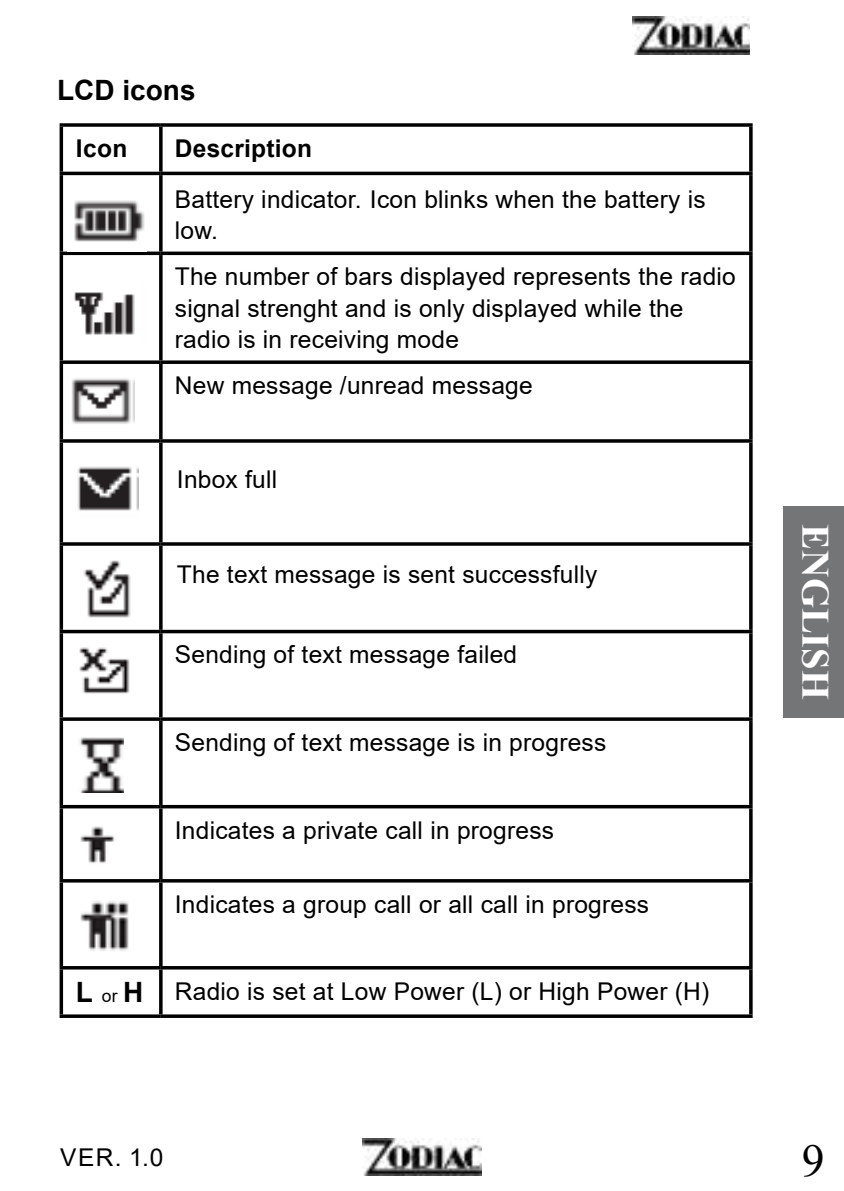
<style>
.page{position:relative;width:844px;height:1191px;background:#fff}
.page>*{position:absolute;margin:0;border:0;box-sizing:border-box;transform-origin:0 0}
.t1{font:45.5px "Times New Roman";color:#000}
.t2{font:700 38.5px "Times New Roman";color:#fff}
.t3{font:700 28px "Arial";color:#000}
.t4{font:24.5px/31.5px "Arial";letter-spacing:.01em;color:#000}
.t5{font:700 24.5px "Arial";letter-spacing:.01em;color:#000}
.s1{font-weight:700;font-size:28px}
</style>
<div class="page">
<div style="left:783px;top:506px;width:60px;height:212px;background:#737577"></div>
<img style="left:362px;top:1138px;width:119px;height:37px">
<img style="left:632px;top:17px;width:117px;height:38px">
<svg style="left:60px;top:123px;width:101px;height:4px"></svg>
<hr style="left:60px;top:127px;width:3px;height:45px;background:#000">
<svg style="left:161px;top:123px;width:591px;height:4px;background:#1f1f1f"></svg>
<hr style="left:159px;top:127px;width:3px;height:45px;background:#000">
<hr style="left:749px;top:127px;width:3px;height:45px;background:#000">
<hr style="left:60px;top:172px;width:101px;height:3px;background:#000">
<hr style="left:60px;top:175px;width:3px;height:76px;background:#000">
<hr style="left:161px;top:172px;width:591px;height:3px;background:#000">
<hr style="left:159px;top:175px;width:3px;height:76px;background:#000">
<hr style="left:749px;top:175px;width:3px;height:76px;background:#000">
<svg style="left:60px;top:251px;width:101px;height:4px"></svg>
<hr style="left:60px;top:255px;width:3px;height:105px;background:#000">
<svg style="left:161px;top:251px;width:591px;height:4px;background:#242424"></svg>
<hr style="left:159px;top:255px;width:3px;height:105px;background:#000">
<hr style="left:749px;top:255px;width:3px;height:105px;background:#000">
<svg style="left:60px;top:360px;width:101px;height:4px"></svg>
<hr style="left:60px;top:364px;width:3px;height:75px;background:#000">
<svg style="left:161px;top:360px;width:591px;height:4px;background:#1f1f1f"></svg>
<hr style="left:159px;top:364px;width:3px;height:75px;background:#000">
<hr style="left:749px;top:364px;width:3px;height:75px;background:#000">
<svg style="left:60px;top:439px;width:101px;height:4px"></svg>
<hr style="left:60px;top:443px;width:3px;height:99px;background:#000">
<svg style="left:161px;top:439px;width:591px;height:4px;background:#1f1f1f"></svg>
<hr style="left:159px;top:443px;width:3px;height:99px;background:#000">
<hr style="left:749px;top:443px;width:3px;height:99px;background:#000">
<svg style="left:60px;top:542px;width:101px;height:4px"></svg>
<hr style="left:60px;top:546px;width:3px;height:84px;background:#000">
<svg style="left:161px;top:542px;width:591px;height:4px;background:#1f1f1f"></svg>
<hr style="left:159px;top:546px;width:3px;height:84px;background:#000">
<hr style="left:749px;top:546px;width:3px;height:84px;background:#000">
<hr style="left:60px;top:630px;width:101px;height:3px;background:#000">
<hr style="left:60px;top:633px;width:3px;height:84px;background:#000">
<hr style="left:161px;top:630px;width:591px;height:3px;background:#000">
<hr style="left:159px;top:633px;width:3px;height:84px;background:#000">
<hr style="left:749px;top:633px;width:3px;height:84px;background:#000">
<svg style="left:60px;top:717px;width:101px;height:4px"></svg>
<hr style="left:60px;top:721px;width:3px;height:84px;background:#000">
<svg style="left:161px;top:717px;width:591px;height:4px;background:#1f1f1f"></svg>
<hr style="left:159px;top:721px;width:3px;height:84px;background:#000">
<hr style="left:749px;top:721px;width:3px;height:84px;background:#000">
<hr style="left:60px;top:805px;width:101px;height:3px;background:#000">
<hr style="left:60px;top:808px;width:3px;height:71px;background:#000">
<hr style="left:161px;top:805px;width:591px;height:3px;background:#000">
<hr style="left:159px;top:808px;width:3px;height:71px;background:#000">
<hr style="left:749px;top:808px;width:3px;height:71px;background:#000">
<hr style="left:60px;top:879px;width:101px;height:3px;background:#000">
<hr style="left:60px;top:882px;width:3px;height:84px;background:#000">
<hr style="left:161px;top:879px;width:591px;height:3px;background:#000">
<hr style="left:159px;top:882px;width:3px;height:84px;background:#000">
<hr style="left:749px;top:882px;width:3px;height:84px;background:#000">
<hr style="left:60px;top:966px;width:101px;height:3px;background:#000">
<hr style="left:60px;top:969px;width:3px;height:45px;background:#000">
<hr style="left:161px;top:966px;width:591px;height:3px;background:#000">
<hr style="left:159px;top:969px;width:3px;height:45px;background:#000">
<hr style="left:749px;top:969px;width:3px;height:45px;background:#000">
<svg style="left:60px;top:1014px;width:101px;height:4px"></svg>
<svg style="left:161px;top:1014px;width:591px;height:4px;background:#1f1f1f"></svg>
<img style="left:78px;top:466px;width:60px;height:45px">
<img style="left:83px;top:560px;width:48px;height:57px">
<img style="left:79px;top:647px;width:51px;height:46px">
<img style="left:79px;top:737px;width:44px;height:55px">
<img style="left:80px;top:826px;width:35px;height:37px">
<img style="left:80px;top:901px;width:49px;height:50px">
<img style="left:74px;top:200px;width:71px;height:42px">
<img style="left:74px;top:292px;width:61px;height:43px">
<img style="left:72px;top:378px;width:62px;height:46px">
<p class="t3" style="left:57px;top:70px;width:140px">LCD icons</p>
<p class="t5" style="left:76px;top:131px;width:53px">Icon</p>
<p class="t5" style="left:175px;top:131px;width:139px">Description</p>
<p class="t4" style="left:175px;top:183px;width:532px">Battery indicator. Icon blinks when the battery is low.</p>
<p class="t4" style="left:175px;top:261px;width:562px">The number of bars displayed represents the radio signal strenght and is only displayed while the radio is in receiving mode</p>
<p class="t4" style="left:175px;top:369px;width:359px">New message /unread message</p>
<p class="t4" style="left:177px;top:463px;width:102px">Inbox full</p>
<p class="t4" style="left:177px;top:558px;width:422px">The text message is sent successfully</p>
<p class="t4" style="left:175px;top:639px;width:344px">Sending of text message failed</p>
<p class="t4" style="left:175px;top:726px;width:433px">Sending of text message is in progress</p>
<p class="t4" style="left:175px;top:814px;width:380px">Indicates a private call in progress</p>
<p class="t4" style="left:175px;top:888px;width:475px">Indicates a group call or all call in progress</p>
<p class="t4" style="left:76px;top:975px;width:635px"><span class="s1">L</span> <sub>or</sub> <span class="s1">H</span> Radio is set at Low Power (L) or High Power (H)</p>
<h2 class="t2" style="left:843px;top:524px;width:177px;rotate:90deg">ENGLISH</h2>
<p class="t4" style="left:60px;top:1141px;width:105px">VER. 1.0</p>
<h1 class="t1" style="left:801px;top:1129px;width:24px">9</h1>
</div>
